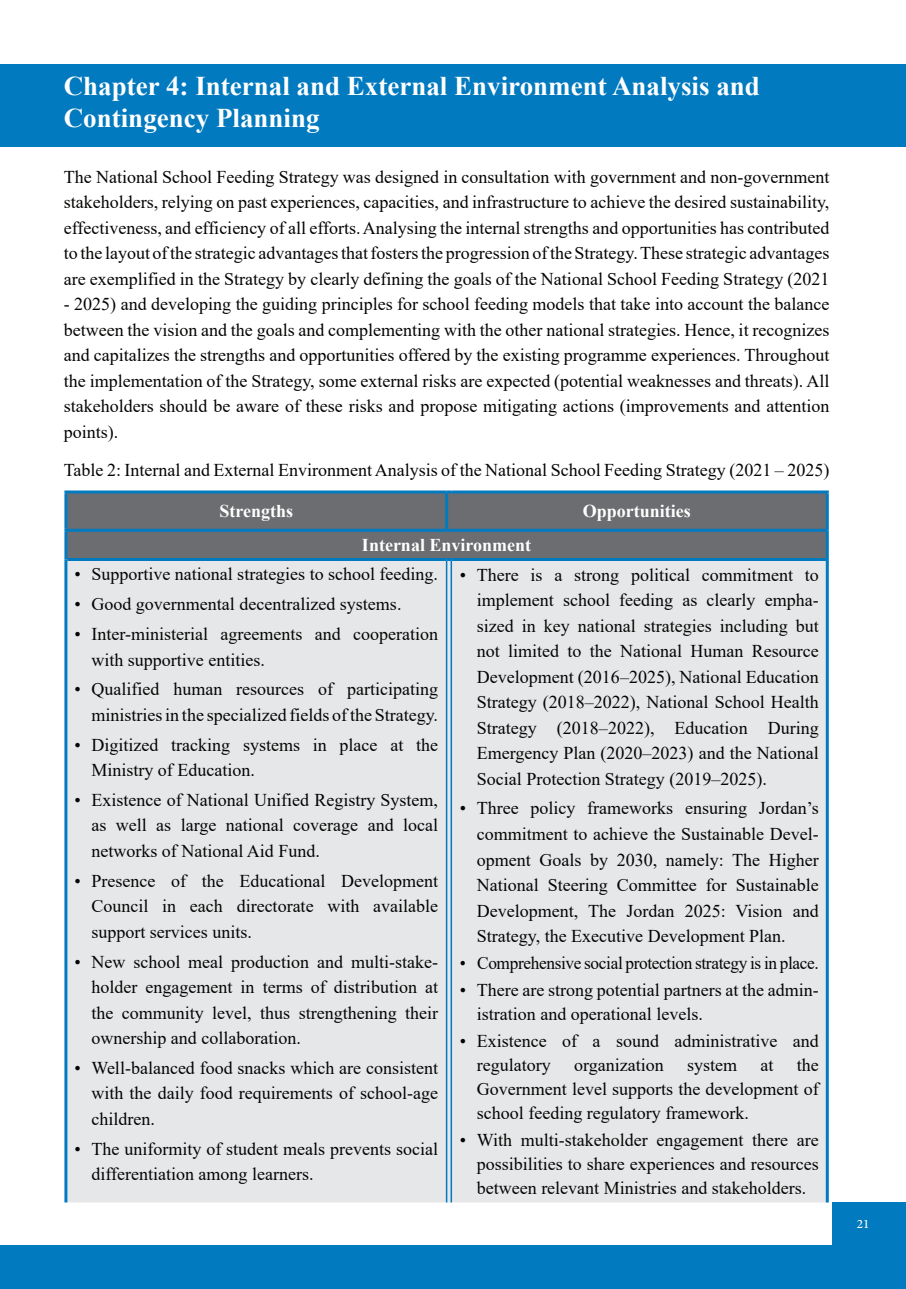
<style>
.page{position:relative;width:906px;height:1289px;background:#fff}
.page>*{position:absolute;margin:0;border:0;box-sizing:border-box;transform-origin:0 0}
.t1{font:700 27px/32.4px "Times New Roman";color:#fff}
.t2{font:18px/25.5px "Times New Roman";color:#040503;text-align:justify}
.t3{font:18px "Times New Roman";letter-spacing:-.02em;color:#040503;scale:.96 1}
.t4{font:700 18px "Times New Roman";color:#fff}
.t5{font:18px "Adobe Arabic";color:#fff}
</style>
<div class="page">
<div style="left:0;top:1245px;width:906px;height:43px;background:#027abf"></div>
<div style="left:833px;top:1201px;width:73px;height:44px;background:#027abf"></div>
<div style="left:0;top:64px;width:906px;height:83px;background:#027abf"></div>
<div style="left:67px;top:493px;width:759px;height:65px;background:#6c6d70"></div>
<div style="left:67px;top:561px;width:759px;height:641px;background:#e6e7e9"></div>
<hr style="left:64px;top:490px;width:382px;height:3px;background:#027abf">
<hr style="left:64px;top:493px;width:3px;height:36px;background:#027abf">
<svg style="left:446px;top:490px;width:5px;height:3px"></svg>
<hr style="left:451px;top:490px;width:378px;height:3px;background:#027abf">
<hr style="left:445px;top:493px;width:3px;height:36px;background:#027abf">
<hr style="left:826px;top:493px;width:3px;height:37px;background:#027abf">
<hr style="left:64px;top:532px;width:3px;height:27px;background:#027abf">
<hr style="left:64px;top:529px;width:382px;height:3px;background:#027abf">
<svg style="left:446px;top:529px;width:5px;height:3px"></svg>
<hr style="left:451px;top:529px;width:375px;height:3px;background:#027abf">
<hr style="left:826px;top:530px;width:3px;height:28px;background:#027abf">
<hr style="left:67px;top:558px;width:379px;height:3px;background:#027abf">
<svg style="left:446px;top:558px;width:5px;height:3px"></svg>
<hr style="left:451px;top:558px;width:378px;height:3px;background:#027abf">
<hr style="left:826px;top:561px;width:3px;height:641px;background:#027abf">
<hr style="left:64px;top:559px;width:3px;height:643px;background:#027abf">
<hr style="left:446px;top:561px;width:1px;height:641px;background:#027abf">
<hr style="left:450px;top:561px;width:2px;height:641px;background:#027abf">
<h1 class="t1" style="left:64px;top:69px;width:697px">Chapter 4: Internal and External Environment Analysis and<br>Contingency Planning</h1>
<p class="t2" style="left:64px;top:163px;width:767px">The National School Feeding Strategy was designed in consultation with government and non-government stakeholders, relying on past experiences, capacities, and infrastructure to achieve the desired sustainability, effectiveness, and efficiency of all efforts. Analysing the internal strengths and opportunities has contributed to the layout of the strategic advantages that fosters the progression of the Strategy. These strategic advantages are exemplified in the Strategy by clearly defining the goals of the National School Feeding Strategy (2021</p>
<p class="t2" style="left:64px;top:291px;width:767px">- 2025) and developing the guiding principles for school feeding models that take into account the balance between the vision and the goals and complementing with the other national strategies. Hence, it recognizes and capitalizes the strengths and opportunities offered by the existing programme experiences. Throughout the implementation of the Strategy, some external risks are expected (potential weaknesses and threats). All stakeholders should be aware of these risks and propose mitigating actions (improvements and attention points).</p>
<p class="t2" style="left:64px;top:456px;width:767px">Table 2: Internal and External Environment Analysis of the National School Feeding Strategy (2021 – 2025)</p>
<p class="t4" style="left:219px;top:498px;width:75px">Strengths</p>
<p class="t4" style="left:583px;top:498px;width:110px">Opportunities</p>
<p class="t4" style="left:362px;top:532px;width:171px">Internal Environment</p>
<p class="t2" style="left:74px;top:561px;width:365px">• Supportive national strategies to school feeding.</p>
<p class="t2" style="left:74px;top:591px;width:328px">• Good governmental decentralized systems.</p>
<p class="t2" style="left:91px;top:620px;width:348px;text-indent:-17px">• Inter-ministerial agreements and cooperation with supportive entities.</p>
<p class="t2" style="left:74px;top:676px;width:365px;text-align:right">• Qualified human resources of participating ministries in the specialized fields of the Strategy.</p>
<p class="t2" style="left:91px;top:731px;width:348px;text-indent:-17px">• Digitized tracking systems in place at the<br>Ministry of Education.</p>
<p class="t2" style="left:91px;top:786px;width:348px;text-indent:-17px">• Existence of National Unified Registry System, as well as large national coverage and local networks of National Aid Fund.</p>
<p class="t2" style="left:91px;top:867px;width:348px;text-indent:-17px">• Presence of the Educational Development Council in each directorate with available support services units.</p>
<p class="t2" style="left:91px;top:948px;width:348px;text-indent:-17px">• New school meal production and multi-stake&shy;holder engagement in terms of distribution at the community level, thus strengthening their ownership and collaboration.</p>
<p class="t2" style="left:91px;top:1054px;width:348px;text-indent:-17px">• Well-balanced food snacks which are consistent with the daily food requirements of school-age children.</p>
<p class="t2" style="left:91px;top:1135px;width:348px;text-indent:-17px">• The uniformity of student meals prevents social differentiation among learners.</p>
<p class="t2" style="left:477px;top:561px;width:343px;text-indent:-17px">• There is a strong political commitment to implement school feeding as clearly empha&shy;sized in key national strategies including but not limited to the National Human Resource Development (2016–2025), National Education Strategy (2018–2022), National School Health Strategy (2018–2022), Education During Emergency Plan (2020–2023) and the National Social Protection Strategy (2019–2025).</p>
<p class="t2" style="left:477px;top:795px;width:343px;text-indent:-17px">• Three policy frameworks ensuring Jordan’s commitment to achieve the Sustainable Devel&shy;opment Goals by 2030, namely: The Higher National Steering Committee for Sustainable Development, The Jordan 2025: Vision and Strategy, the Executive Development Plan.</p>
<p class="t3" style="left:460px;top:950px;width:375px">• Comprehensive social protection strategy is in place.</p>
<p class="t2" style="left:477px;top:977px;width:343px;line-height:24px;text-indent:-17px">• There are strong potential partners at the admin&shy;istration and operational levels.</p>
<p class="t2" style="left:477px;top:1028px;width:343px;line-height:24px;text-indent:-17px">• Existence of a sound administrative and regulatory</p>
<p class="t2" style="left:477px;top:1052px;width:343px;line-height:24px;text-indent:320px">the Government level supports the development of school feeding regulatory framework.</p>
<p class="t2" style="left:477px;top:1127px;width:343px;line-height:24px;text-indent:-17px">• With multi-stakeholder engagement there are possibilities to share experiences and resources between relevant Ministries and stakeholders.</p>
<p class="t2" style="left:574px;top:1051px;width:91px">organization</p>
<p class="t2" style="left:687px;top:1051px;width:52px">system</p>
<p class="t2" style="left:760px;top:1051px;width:14px">at</p>
<p class="t5" style="left:856px;top:1210px;width:14px">21</p>
</div>
